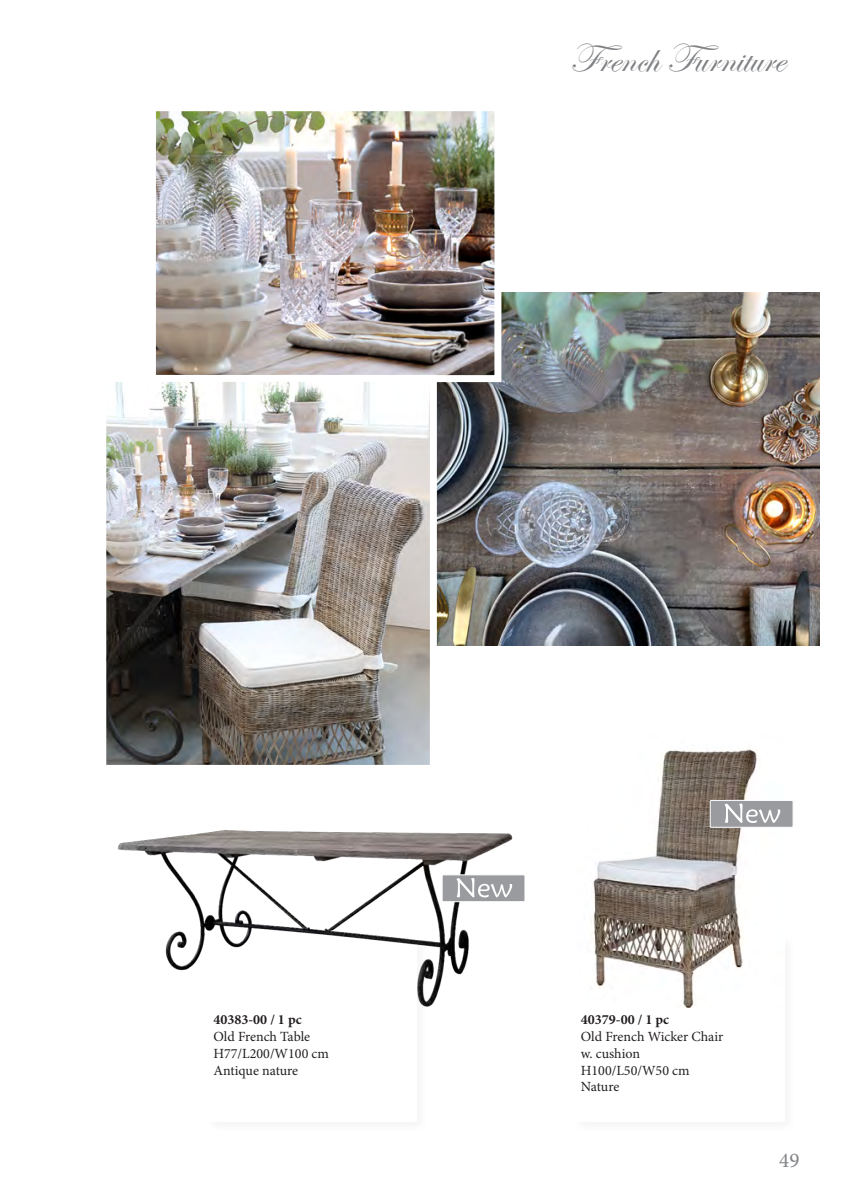
<style>
.page{position:relative;width:844px;height:1191px;background:#fff}
.page>*{position:absolute;margin:0;border:0;box-sizing:border-box;transform-origin:0 0}
.t1{font:42px "Edwardian Script ITC";color:#808285}
.t2{font:21px "Minion Pro";color:#808285}
.t3{font:14px "Minion Pro";color:#231f20}
.t4{font:700 14px "Minion Pro";color:#231f20}
</style>
<div class="page">
<img style="left:437px;top:293px;width:382px;height:352px">
<img style="left:157px;top:112px;width:336px;height:262px">
<div style="left:149px;top:104px;width:352px;height:278px;border:7px solid #fff"></div>
<img style="left:117px;top:830px;width:407px;height:177px">
<img style="left:591px;top:749px;width:166px;height:258px">
<div style="left:442px;top:875px;width:83px;height:26px;background:#999b9e"></div>
<div style="left:442px;top:875px;width:83px;height:26px;border:1px solid #fff"></div>
<svg style="left:456px;top:878px;width:56px;height:19px"></svg>
<img style="left:107px;top:383px;width:322px;height:381px">
<div style="left:99px;top:375px;width:338px;height:397px;border:7px solid #fff"></div>
<div style="left:710px;top:800px;width:82px;height:27px;background:#999b9e"></div>
<div style="left:710px;top:800px;width:82px;height:27px;border:1px solid #fff"></div>
<svg style="left:724px;top:803px;width:56px;height:20px"></svg>
<p class="t1" style="left:570px;top:35px;width:216px">French Furniture</p>
<p class="t4" style="left:213px;top:1009px;width:90px">40383-00 / 1 pc</p>
<p class="t3" style="left:213px;top:1027px;width:98px">Old French Table</p>
<p class="t3" style="left:213px;top:1043px;width:117px">H77/L200/W100 cm</p>
<p class="t3" style="left:213px;top:1060px;width:86px">Antique nature</p>
<p class="t4" style="left:580px;top:1009px;width:90px">40379-00 / 1 pc</p>
<p class="t3" style="left:580px;top:1027px;width:144px">Old French Wicker Chair</p>
<p class="t3" style="left:580px;top:1043px;width:61px">w. cushion</p>
<p class="t3" style="left:580px;top:1060px;width:110px">H100/L50/W50 cm</p>
<p class="t3" style="left:580px;top:1077px;width:40px">Nature</p>
<h2 class="t2" style="left:779px;top:1145px;width:22px">49</h2>
</div>
